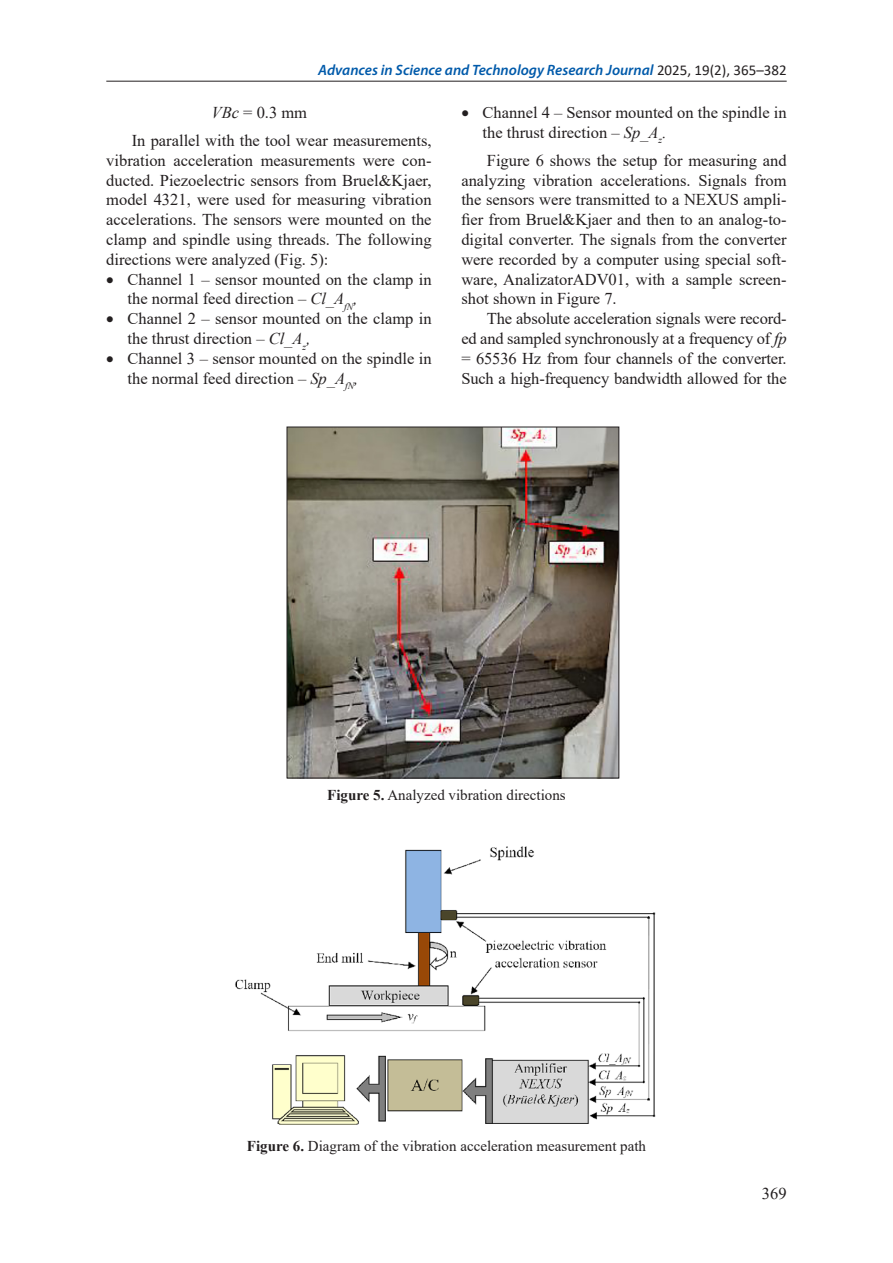
<style>
.page{position:relative;width:893px;height:1263px;background:#fff}
.page>*{position:absolute;margin:0;border:0;box-sizing:border-box;transform-origin:0 0}
.Base_Text{font:16.5px/19.8px "Times New Roman";color:#231f20}
.wzory_paragraf{font:16.5px "Times New Roman";color:#231f20}
.Figure{font:15px "Times New Roman";color:#231f20}
.t1{font:italic 600 15px "Myriad Pro";color:#015aaa}
.s1{font-family:"Calibri";font-weight:400;font-style:normal;color:#231f20}
.s2{font-style:italic}
.s3{font-weight:700}
</style>
<div class="page">
<hr style="left:106px;top:81px;width:681px;height:1px;background:#231f20">
<img style="left:289px;top:429px;width:328px;height:347px">
<div style="left:287px;top:427px;width:332px;height:351px;border:1px solid #231f20"></div>
<img style="left:235px;top:846px;width:421px;height:279px">
<p class="t1" style="left:318px;top:60px;width:470px">Advances in Science and Technology Research Journal <span class="s1">2025, 19(2), 365–382</span></p>
<p class="wzory_paragraf" style="left:212px;top:101px;width:97px"><span class="s2">VBc</span> = 0.3 mm</p>
<p class="Base_Text" style="left:106px;top:130px;width:327px;text-align:justify;text-indent:26px">In parallel with the tool wear measurements, vibration acceleration measurements were con&shy;ducted. Piezoelectric sensors from Bruel&amp;Kjaer, model 4321, were used for measuring vibration accelerations. The sensors were mounted on the clamp and spindle using threads. The following directions were analyzed (Fig. 5):</p>
<p class="Base_Text" style="left:128px;top:269px;width:306px;text-indent:-21px">• Channel 1 – sensor mounted on the clamp in the normal feed direction – <span class="s2">Cl_A</span><sub>fN</sub><span class="s2">,</span></p>
<p class="Base_Text" style="left:128px;top:308px;width:306px;text-indent:-21px">• Channel 2 – sensor mounted on the clamp in the thrust direction – <span class="s2">Cl_A</span><sub>z</sub><span class="s2">,</span></p>
<p class="Base_Text" style="left:128px;top:348px;width:306px;text-indent:-21px">• Channel 3 – sensor mounted on the spindle in the normal feed direction – <span class="s2">Sp_A</span><sub>fN</sub><span class="s2">,</span></p>
<p class="Base_Text" style="left:483px;top:102px;width:306px;text-indent:-21px">• Channel 4 – Sensor mounted on the spindle in the thrust direction – <span class="s2">Sp_A</span><sub>z</sub><span class="s2">.</span></p>
<p class="Base_Text" style="left:461px;top:150px;width:327px;text-align:justify;text-indent:26px">Figure 6 shows the setup for measuring and analyzing vibration accelerations. Signals from the sensors were transmitted to a NEXUS ampli&shy;fier from Bruel&amp;Kjaer and then to an analog-to&shy;digital converter. The signals from the converter were recorded by a computer using special soft&shy;ware, AnalizatorADV01, with a sample screen&shy;shot shown in Figure 7.</p>
<p class="Base_Text" style="left:461px;top:308px;width:327px;text-align:justify;text-indent:26px">The absolute acceleration signals were record&shy;ed and sampled synchronously at a frequency of <span class="s2">fp </span>= 65536 Hz from four channels of the converter.<br>Such a high-frequency bandwidth allowed for the</p>
<p class="Figure" style="left:327px;top:784px;width:240px"><span class="s3">Figure 5.</span> Analyzed vibration directions</p>
<p class="Figure" style="left:247px;top:1136px;width:401px"><span class="s3">Figure 6.</span> Diagram of the vibration acceleration measurement path</p>
<p class="Base_Text" style="left:762px;top:1183px;width:26px">369</p>
</div>
